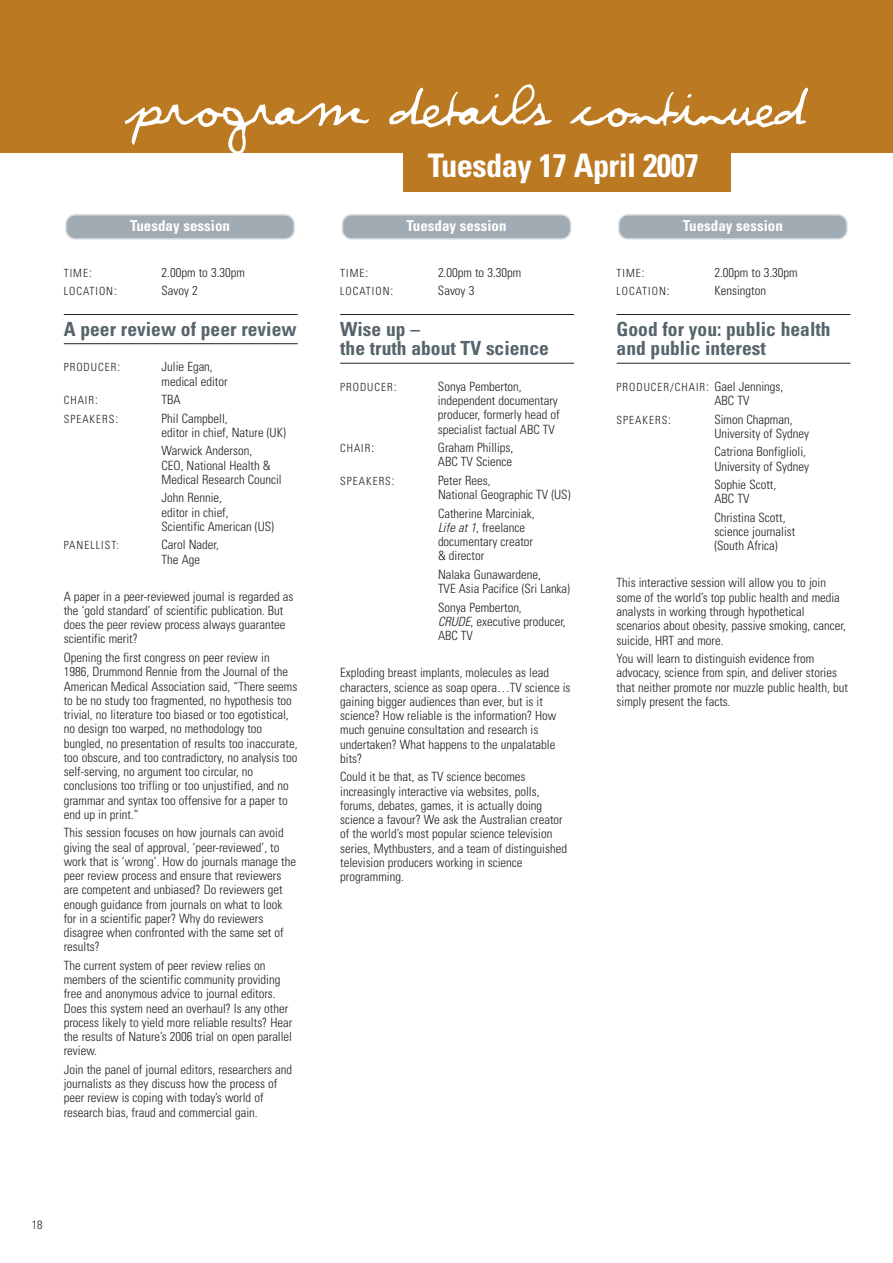
<style>
.page{position:relative;width:893px;height:1263px;background:#fff}
.page>*{position:absolute;margin:0;border:0;box-sizing:border-box;transform-origin:0 0}
.t1{font:63px "Violation";color:#fff}
.t2{font:700 condensed 32.4px "Univers";letter-spacing:-.02em;color:#fff}
.t3{font:700 condensed 19.5px/19.5px "Univers";color:#56646b}
.t4{font:700 condensed 15px "Univers";color:#fff}
.t5{font:300 condensed 12.75px/14.2px "Univers";color:#231f20}
.t6{font:300 condensed 12px "Univers";color:#231f20}
.t7{font:300 condensed 11.25px "Univers";letter-spacing:.09em;color:#231f20}
.s1{font-size:12.75px}
.s2{font-style:italic}
</style>
<div class="page">
<div style="left:0;top:0;width:893px;height:153px;background:#bb7a22"></div>
<hr style="left:64px;top:314px;width:234px;height:1px;background:#231f20">
<hr style="left:64px;top:343px;width:234px;height:1px;background:#231f20">
<hr style="left:340px;top:314px;width:234px;height:1px;background:#231f20">
<hr style="left:340px;top:363px;width:234px;height:1px;background:#231f20">
<hr style="left:617px;top:314px;width:233px;height:1px;background:#231f20">
<hr style="left:617px;top:363px;width:233px;height:1px;background:#231f20">
<svg style="left:618px;top:214px;width:230px;height:26px;background:#aab3ba"></svg>
<svg style="left:342px;top:214px;width:229px;height:26px;background:#aab3ba"></svg>
<svg style="left:65px;top:214px;width:230px;height:26px;background:#aab3ba"></svg>
<div style="left:403px;top:153px;width:327px;height:38px;background:#bb7a22"></div>
<h1 class="t1" style="left:128px;top:65px;width:677px">program details continued</h1>
<h2 class="t2" style="left:428px;top:153px;width:272px">Tuesday 17 April 2007</h2>
<p class="t4" style="left:130px;top:220px;width:102px">Tuesday session</p>
<p class="t4" style="left:406px;top:220px;width:102px">Tuesday session</p>
<p class="t4" style="left:683px;top:220px;width:102px">Tuesday session</p>
<p class="t7" style="left:64px;top:268px;width:30px">TIME<span class="s1">:</span></p>
<p class="t5" style="left:162px;top:266px;width:85px">2.00pm to 3.30pm</p>
<p class="t7" style="left:64px;top:287px;width:55px">LOCATION<span class="s1">:</span></p>
<p class="t5" style="left:162px;top:285px;width:38px">Savoy 2</p>
<h3 class="t3" style="left:64px;top:321px;width:234px">A peer review of peer review</h3>
<p class="t7" style="left:64px;top:363px;width:58px">PRODUCER<span class="s1">:</span></p>
<p class="t5" style="left:162px;top:361px;width:68px">Julie Egan, medical editor</p>
<p class="t7" style="left:64px;top:396px;width:36px">CHAIR<span class="s1">:</span></p>
<p class="t5" style="left:162px;top:394px;width:21px">TBA</p>
<p class="t7" style="left:64px;top:415px;width:56px">SPEAKERS<span class="s1">:</span></p>
<p class="t5" style="left:162px;top:412px;width:126px">Phil Campbell,<br>editor in chief, Nature (UK)</p>
<p class="t5" style="left:162px;top:445px;width:122px">Warwick Anderson,<br>CEO, National Health &amp;<br>Medical Research Council</p>
<p class="t5" style="left:162px;top:492px;width:114px">John Rennie,<br>editor in chief,<br>Scientific American (US)</p>
<p class="t7" style="left:64px;top:541px;width:57px">PANELLIST:</p>
<p class="t5" style="left:162px;top:539px;width:59px">Carol Nader,<br>The Age</p>
<p class="t5" style="left:64px;top:590px;width:231px">A paper in a peer-reviewed journal is regarded as the ‘gold standard’ of scientific publication. But does the peer review process always guarantee scientific merit?</p>
<p class="t5" style="left:64px;top:651px;width:235px">Opening the first congress on peer review in 1986, Drummond Rennie from the Journal of the American Medical Association said, “There seems to be no study too fragmented, no hypothesis too trivial, no literature too biased or too egotistical, no design too warped, no methodology too bungled, no presentation of results too inaccurate, too obscure, and too contradictory, no analysis too self-serving, no argument too circular, no conclusions too trifling or too unjustified, and no grammar and syntax too offensive for a paper to end up in print.”</p>
<p class="t5" style="left:64px;top:827px;width:234px">This session focuses on how journals can avoid giving the seal of approval, ‘peer-reviewed’, to work that is ‘wrong’. How do journals manage the peer review process and ensure that reviewers are competent and unbiased? Do reviewers get enough guidance from journals on what to look for in a scientific paper? Why do reviewers disagree when confronted with the same set of results?</p>
<p class="t5" style="left:64px;top:959px;width:230px">The current system of peer review relies on members of the scientific community providing free and anonymous advice to journal editors.<br>Does this system need an overhaul? Is any other process likely to yield more reliable results? Hear the results of Nature’s 2006 trial on open parallel review.</p>
<p class="t5" style="left:64px;top:1063px;width:230px">Join the panel of journal editors, researchers and journalists as they discuss how the process of peer review is coping with today’s world of research bias, fraud and commercial gain.</p>
<p class="t7" style="left:340px;top:268px;width:30px">TIME<span class="s1">:</span></p>
<p class="t5" style="left:438px;top:266px;width:85px">2.00pm to 3.30pm</p>
<p class="t7" style="left:340px;top:287px;width:55px">LOCATION<span class="s1">:</span></p>
<p class="t5" style="left:438px;top:285px;width:38px">Savoy 3</p>
<h3 class="t3" style="left:340px;top:321px;width:210px">Wise up –<br>the truth about TV science</h3>
<p class="t7" style="left:340px;top:383px;width:58px">PRODUCER<span class="s1">:</span></p>
<p class="t5" style="left:438px;top:380px;width:123px">Sonya Pemberton, independent documentary producer, formerly head of specialist factual ABC TV</p>
<p class="t7" style="left:340px;top:444px;width:36px">CHAIR<span class="s1">:</span></p>
<p class="t5" style="left:438px;top:442px;width:77px">Graham Phillips,<br>ABC TV Science</p>
<p class="t7" style="left:340px;top:477px;width:56px">SPEAKERS<span class="s1">:</span></p>
<p class="t5" style="left:438px;top:474px;width:134px">Peter Rees,<br>National Geographic TV (US)</p>
<p class="t5" style="left:438px;top:507px;width:98px">Catherine Marciniak,<br><span class="s2">Life at 1</span>, freelance documentary creator &amp; director</p>
<p class="t5" style="left:438px;top:568px;width:134px">Nalaka Gunawardene,<br>TVE Asia Pacifice (Sri Lanka)</p>
<p class="t5" style="left:438px;top:601px;width:129px">Sonya Pemberton,<br><span class="s2">CRUDE</span>, executive producer,<br>ABC TV</p>
<p class="t5" style="left:340px;top:667px;width:232px">Exploding breast implants, molecules as lead characters, science as soap opera…TV science is gaining bigger audiences than ever, but is it science? How reliable is the information? How much genuine consultation and research is undertaken? What happens to the unpalatable bits?</p>
<p class="t5" style="left:340px;top:771px;width:228px">Could it be that, as TV science becomes increasingly interactive via websites, polls, forums, debates, games, it is actually doing science a favour? We ask the Australian creator of the world’s most popular science television series, Mythbusters, and a team of distinguished television producers working in science programming.</p>
<p class="t7" style="left:617px;top:268px;width:30px">TIME<span class="s1">:</span></p>
<p class="t5" style="left:714px;top:266px;width:85px">2.00pm to 3.30pm</p>
<p class="t7" style="left:617px;top:287px;width:55px">LOCATION<span class="s1">:</span></p>
<p class="t5" style="left:714px;top:285px;width:53px">Kensington</p>
<h3 class="t3" style="left:617px;top:321px;width:216px">Good for you: public health and public interest</h3>
<p class="t7" style="left:617px;top:383px;width:168px">PRODUCER/CHAIR<span class="s1">: Gael Jennings,</span></p>
<p class="t5" style="left:714px;top:395px;width:36px">ABC TV</p>
<p class="t7" style="left:617px;top:416px;width:56px">SPEAKERS<span class="s1">:</span></p>
<p class="t5" style="left:714px;top:413px;width:96px">Simon Chapman,<br>University of Sydney</p>
<p class="t5" style="left:714px;top:446px;width:96px">Catriona Bonfiglioli,<br>University of Sydney</p>
<p class="t5" style="left:714px;top:479px;width:63px">Sophie Scott,<br>ABC TV</p>
<p class="t5" style="left:714px;top:511px;width:82px">Christina Scott, science journalist (South Africa)</p>
<p class="t5" style="left:617px;top:577px;width:231px">This interactive session will allow you to join some of the world’s top public health and media analysts in working through hypothetical scenarios about obesity, passive smoking, cancer, suicide, HRT and more.</p>
<p class="t5" style="left:617px;top:652px;width:233px">You will learn to distinguish evidence from advocacy, science from spin, and deliver stories that neither promote nor muzzle public health, but simply present the facts.</p>
<p class="t6" style="left:32px;top:1220px;width:12px">18</p>
</div>
